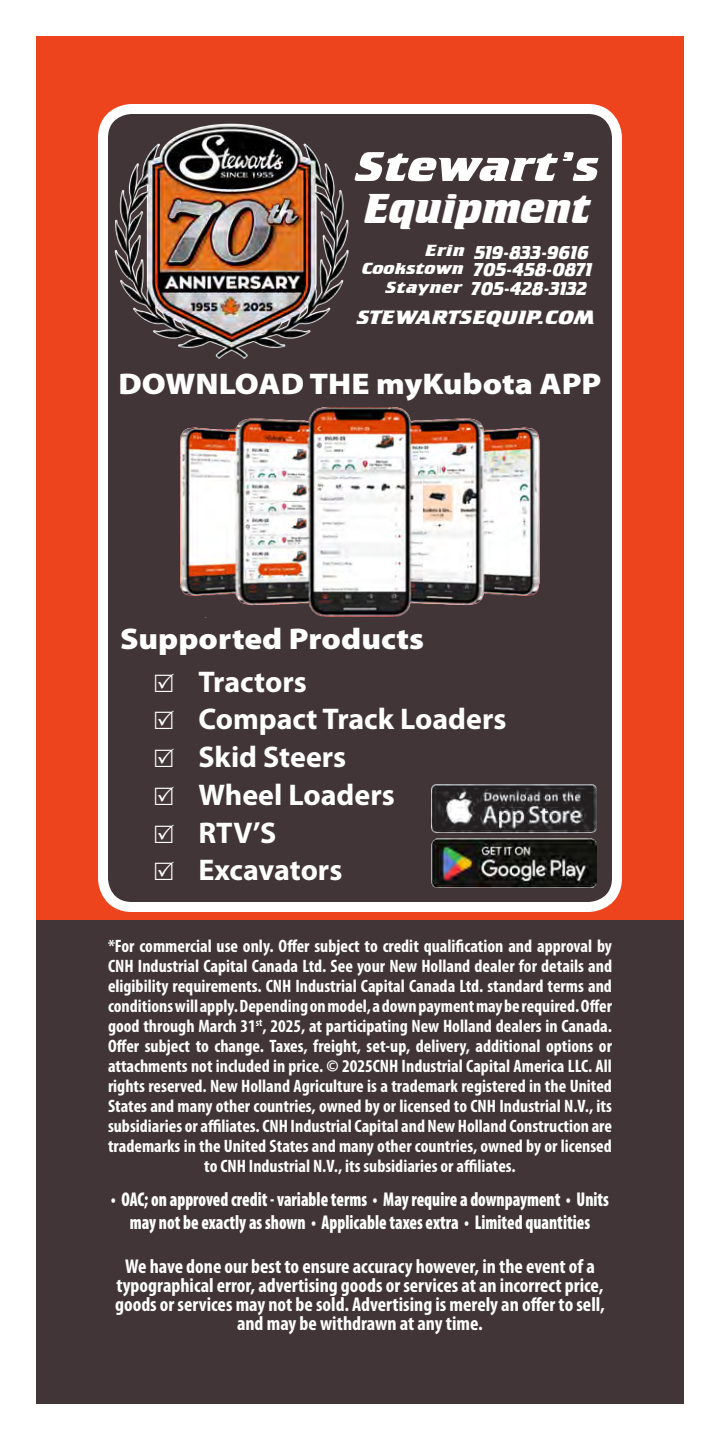
<style>
.page{position:relative;width:720px;height:1440px;background:#fff}
.page>*{position:absolute;margin:0;border:0;box-sizing:border-box;transform-origin:0 0}
.t1{font:43.2px/42.2px "Crillee Bold Italic Plain";color:#fff;scale:1.26 1}
.t2{font:700 30px/37.8px "Myriad Pro";color:#fff}
.t3{font:900 30px "Myriad Pro";color:#fff;scale:1.1 1}
.t4{font:700 condensed 20px/19.2px "Myriad Pro";color:#fff;text-align:center}
.t5{font:900 condensed 20px/22.6px "Myriad Pro";color:#fff;text-align:center;scale:.85 1}
.t6{font:20px "Crillee Bold Italic Plain";color:#fff;scale:1.2 1}
.t7{font:19.4px/18.2px "Crillee Bold Italic Plain";color:#fff;text-align:right}
.t8{font:700 condensed 18px/20px "Myriad Pro";color:#fff;text-align:center}
.t9{font:16.6px "Crillee Bold Italic Plain";letter-spacing:.02em;color:#fff;scale:1.22 1}
.s1{font-size:16.6px}
</style>
<div class="page">
<div style="left:36px;top:36px;width:648px;height:887px;background:#ed441d"></div>
<div style="left:103px;top:109px;width:514px;height:798px;background:#423537;border-radius:29px"></div>
<div style="left:98px;top:104px;width:524px;height:808px;border:10px solid #fff;border-radius:29px"></div>
<div style="left:36px;top:920px;width:648px;height:484px;background:#423537"></div>
<img style="left:108px;top:117px;width:241px;height:248px">
<img style="left:180px;top:408px;width:360px;height:210px">
<img style="left:431px;top:784px;width:165px;height:49px">
<img style="left:431px;top:839px;width:165px;height:48px">
<h1 class="t1" style="left:355px;top:146px;width:196px">Stewart’s<br>Equipment</h1>
<p class="t7" style="left:474px;top:243px;width:116px">519-833-9616</p>
<p class="t9" style="left:386px;top:278px;width:64px">Stayner</p>
<p class="t9" style="left:425px;top:241px;width:34px">Erin</p>
<p class="t7" style="left:362px;top:261px;width:232px"><span class="s1">Cookstown</span> 705-458-0871<br>705-428-3132</p>
<p class="t6" style="left:357px;top:306px;width:200px">STEWARTSEQUIP.COM</p>
<h2 class="t3" style="left:118px;top:363px;width:441px">DOWNLOAD THE myKubota APP</h2>
<h2 class="t3" style="left:120px;top:619px;width:278px">Supported Products</h2>
<h2 class="t2" style="left:198px;top:662px;width:310px">Tractors<br>Compact Track Loaders<br>Skid Steers<br>Wheel Loaders<br>RTV’S<br>Excavators</h2>
<p class="t8" style="left:108px;top:936px;width:506px">*For commercial use only. Offer subject to credit qualification and approval by CNH Industrial Capital Canada Ltd. See your New Holland dealer for details and eligibility requirements. CNH Industrial Capital Canada Ltd. standard terms and conditions will apply. Depending on model, a down payment may be required. Offer good through March 31<sup>st</sup>, 2025, at participating New Holland dealers in Canada.<br>Offer subject to change. Taxes, freight, set-up, delivery, additional options or attachments not included in price. © 2025CNH Industrial Capital America LLC. All rights reserved. New Holland Agriculture is a trademark registered in the United States and many other countries, owned by or licensed to CNH Industrial N.V., its subsidiaries or affiliates. CNH Industrial Capital and New Holland Construction are trademarks in the United States and many other countries, owned by or licensed to CNH Industrial N.V., its subsidiaries or affiliates.</p>
<p class="t5" style="left:111px;top:1187px;width:587px">• OAC; on approved credit - variable terms • May require a downpayment • Units may not be exactly as shown • Applicable taxes extra • Limited quantities</p>
<p class="t4" style="left:115px;top:1256px;width:491px">We have done our best to ensure accuracy however, in the event of a typographical error, advertising goods or services at an incorrect price, goods or services may not be sold. Advertising is merely an offer to sell, and may be withdrawn at any time.</p>
</div>
